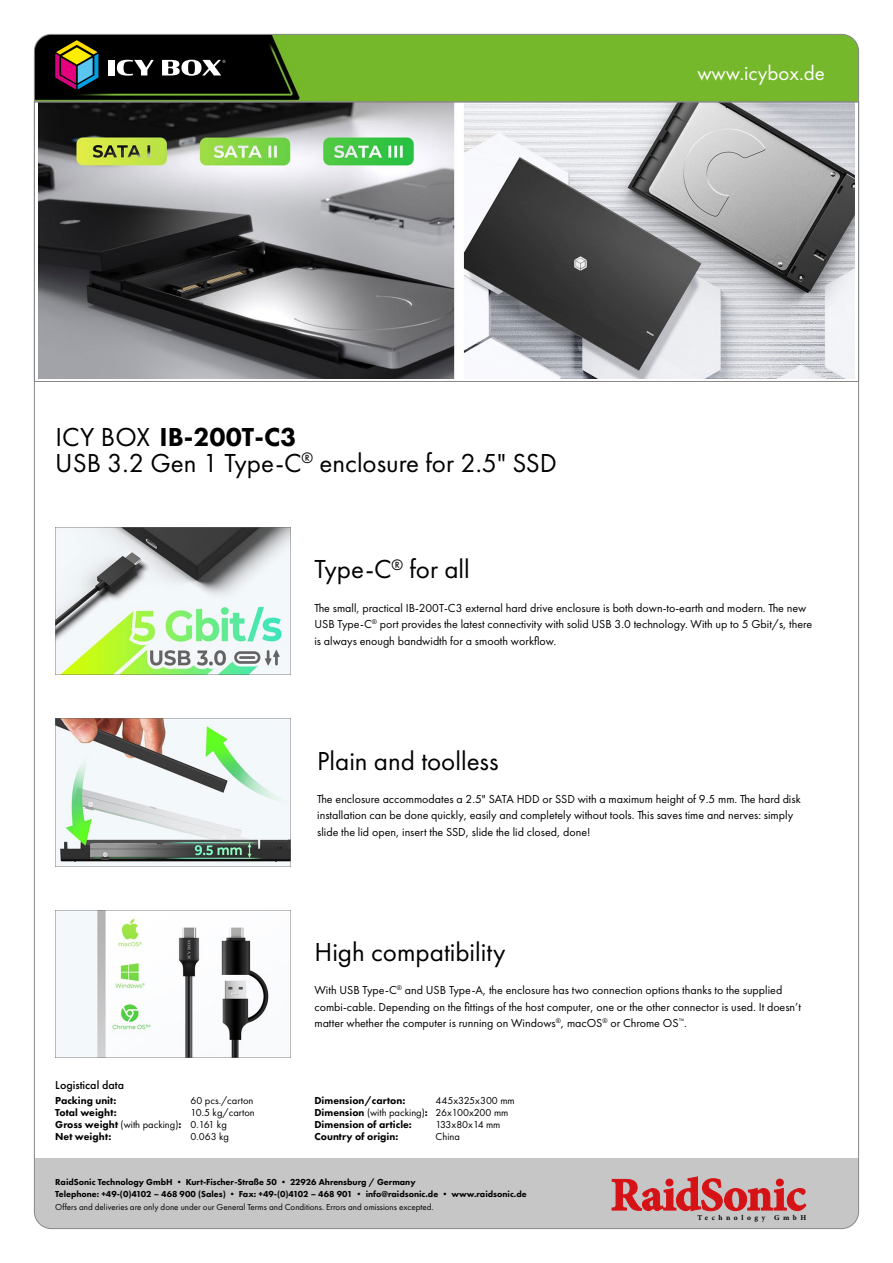
<style>
.page{position:relative;width:893px;height:1263px;background:#fff}
.page>*{position:absolute;margin:0;border:0;box-sizing:border-box;transform-origin:0 0}
.t1{font:27px "Futura PT";color:#000}
.t2{font:800 27px "Futura PT";color:#000}
.t3{font:21px "Futura PT";color:#fff}
.t4{font:12px/16.5px "Futura PT";color:#000}
.t5{font:500 12px "Futura PT";color:#000}
.t6{font:800 10.5px/12px "Futura PT";color:#000}
.t7{font:10.5px/12px "Futura PT";color:#000}
.t8{font:800 9px/12px "Futura PT";color:#000}
.t9{font:9px "Futura PT";color:#000}
.t10{font:700 7.5px "Minion Pro";letter-spacing:.47em;color:#000}
.s1{font-weight:400}
</style>
<div class="page">
<svg style="left:36px;top:102px;width:821px;height:280px;background:#8d908e"></svg>
<img style="left:55px;top:528px;width:236px;height:147px">
<img style="left:55px;top:719px;width:236px;height:147px">
<img style="left:55px;top:910px;width:236px;height:147px">
<div style="left:34px;top:1159px;width:825px;height:69px;background:#c6c6c6"></div>
<svg style="left:612px;top:1176px;width:194px;height:35px"></svg>
<svg style="left:34px;top:34px;width:825px;height:68px;background:#5b8c24"></svg>
<div style="left:108px;top:60px;width:7px;height:15px;background:#fff"></div>
<svg style="left:117px;top:60px;width:37px;height:16px"></svg>
<svg style="left:162px;top:60px;width:64px;height:16px"></svg>
<svg style="left:55px;top:40px;width:43px;height:50px;background:#6a5147"></svg>
<h1 class="t2" style="left:55px;top:420px;width:243px"><span class="s1">ICY BOX</span> IB-200T-C3</h1>
<h1 class="t1" style="left:55px;top:447px;width:503px">USB 3.2 Gen 1 Type-C<sup>®</sup> enclosure for 2.5" SSD</h1>
<h2 class="t3" style="left:697px;top:60px;width:129px">www.icybox.de</h2>
<h1 class="t1" style="left:314px;top:553px;width:157px">Type-C<sup>®</sup> for all</h1>
<p class="t4" style="left:314px;top:599px;width:499px">The small, practical IB-200T-C3 external hard drive enclosure is both down-to-earth and modern. The new<br>USB Type-C<sup>®</sup> port provides the latest connectivity with solid USB 3.0 technology. With up to 5 Gbit/s, there is always enough bandwidth for a smooth workflow.</p>
<h1 class="t1" style="left:317px;top:745px;width:183px">Plain and toolless</h1>
<p class="t4" style="left:317px;top:790px;width:485px">The enclosure accommodates a 2.5" SATA HDD or SSD with a maximum height of 9.5 mm. The hard disk installation can be done quickly, easily and completely without tools. This saves time and nerves: simply slide the lid open, insert the SSD, slide the lid closed, done!</p>
<h1 class="t1" style="left:314px;top:936px;width:192px">High compatibility</h1>
<p class="t4" style="left:314px;top:982px;width:488px">With USB Type-C<sup>®</sup> and USB Type-A, the enclosure has two connection options thanks to the supplied combi-cable. Depending on the fittings of the host computer, one or the other connector is used. It doesn’t matter whether the computer is running on Windows<sup>®</sup>, macOS<sup>®</sup> or Chrome OS<sup>™</sup>.</p>
<p class="t5" style="left:55px;top:1078px;width:70px">Logistical data</p>
<p class="t6" style="left:55px;top:1094px;width:128px">Packing unit:<br>Total weight:<br>Gross weight <span class="s1">(with packing)</span>:<br>Net weight:</p>
<p class="t6" style="left:314px;top:1094px;width:115px">Dimension/carton:<br>Dimension <span class="s1">(with packing)</span>:<br>Dimension of article:<br>Country of origin:</p>
<p class="t8" style="left:55px;top:1175px;width:473px">RaidSonic Technology GmbH • Kurt-Fischer-Straße 50 • 22926 Ahrensburg / Germany<br>Telephone: +49-(0)4102 – 468 900 (Sales) • Fax: +49-(0)4102 – 468 901 • info@raidsonic.de • www.raidsonic.de</p>
<p class="t9" style="left:55px;top:1202px;width:380px">Offers and deliveries are only done under our General Terms and Conditions. Errors and omissions excepted.</p>
<p class="t7" style="left:190px;top:1094px;width:66px">60 pcs./carton<br>10.5 kg/carton<br>0.161 kg<br>0.063 kg</p>
<p class="t7" style="left:436px;top:1094px;width:81px">445x325x300 mm<br>26x100x200 mm<br>133x80x14 mm<br>China</p>
<p class="t10" style="left:697px;top:1212px;width:110px">Technology GmbH</p>
</div>
